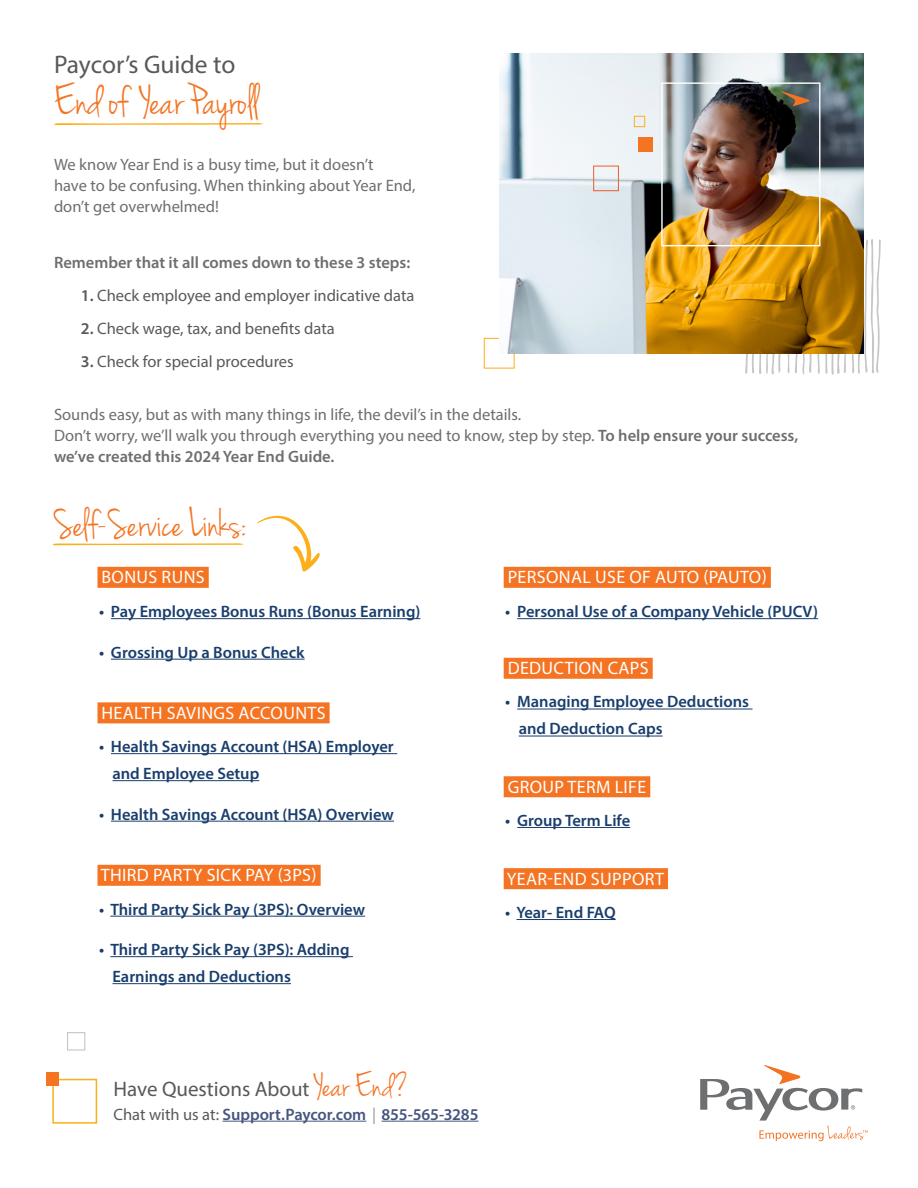
<style>
.page{position:relative;width:918px;height:1188px;background:#fff}
.page>*{position:absolute;margin:0;border:0;box-sizing:border-box;transform-origin:0 0}
.t1{font:45px "Jenna Sue Pro";color:#f47422}
.t2{font:42px "Jenna Sue Pro";color:#f47422}
.t3{font:25.5px "Myriad Pro";letter-spacing:-.005em;color:#58595b}
.t4{font:21px "Myriad Pro";color:#58595b}
.t5{font:18px "Myriad Pro";letter-spacing:.02em;color:#fff}
.t6{font:600 16.5px/27px "Myriad Pro";color:#193e6d}
.t7{font:16.5px/21px "Myriad Pro";color:#6d6e71}
.t8{font:16.5px "Myriad Pro";color:#58595b}
.t9{font:600 16.5px "Myriad Pro";letter-spacing:-.01em;color:#455680}
.t10{font:600 16.5px "Myriad Pro";color:#6d6e71}
.s1{font-weight:600}
.s2{color:#193d6a}
.s3{font-family:"Jenna Sue";font-size:36px;color:#f47422}
.s4{font-weight:400;color:#58595b}
.s5{font-weight:300;font-style:italic;color:#58595b}
.s6{color:#44557d}
</style>
<div class="page">
<hr style="left:517px;top:709px;width:236px;height:1px;background:#193e6d">
<hr style="left:519px;top:736px;width:144px;height:1px;background:#193e6d">
<div style="left:484px;top:338px;width:31px;height:31px;border:1px solid #fcaf1a"></div>
<svg style="left:54px;top:123px;width:209px;height:2px"></svg>
<svg style="left:745px;top:239px;width:136px;height:136px"></svg>
<img style="left:499px;top:54px;width:365px;height:300px">
<div style="left:67px;top:1032px;width:18px;height:19px;border:1px solid #c4c6c8"></div>
<div style="left:661px;top:82px;width:159px;height:164px;border:1px solid #fff"></div>
<svg style="left:781px;top:91px;width:28px;height:15px"></svg>
<div style="left:639px;top:137px;width:14px;height:15px;background:#f47422"></div>
<div style="left:634px;top:116px;width:11px;height:11px;border:1px solid #fcaf1a"></div>
<div style="left:593px;top:166px;width:26px;height:25px;border:1px solid #f15b2e"></div>
<div style="left:98px;top:567px;width:111px;height:21px;background:#f47423"></div>
<div style="left:504px;top:567px;width:267px;height:21px;background:#f47423"></div>
<div style="left:98px;top:702px;width:232px;height:21px;background:#f47423"></div>
<div style="left:504px;top:658px;width:149px;height:21px;background:#f47423"></div>
<div style="left:98px;top:865px;width:223px;height:21px;background:#f47423"></div>
<div style="left:504px;top:868px;width:164px;height:21px;background:#f47423"></div>
<div style="left:504px;top:776px;width:146px;height:21px;background:#f47423"></div>
<hr style="left:111px;top:618px;width:309px;height:1px;background:#193e6d">
<hr style="left:111px;top:659px;width:194px;height:1px;background:#193e6d">
<hr style="left:111px;top:753px;width:286px;height:1px;background:#193e6d">
<hr style="left:112px;top:780px;width:147px;height:1px;background:#193e6d">
<hr style="left:111px;top:821px;width:283px;height:1px;background:#193e6d">
<hr style="left:110px;top:916px;width:255px;height:1px;background:#193e6d">
<hr style="left:110px;top:956px;width:243px;height:1px;background:#193e6d">
<hr style="left:112px;top:983px;width:179px;height:1px;background:#193e6d">
<hr style="left:517px;top:618px;width:301px;height:1px;background:#193e6d">
<hr style="left:516px;top:919px;width:100px;height:1px;background:#193e6d">
<hr style="left:517px;top:827px;width:113px;height:1px;background:#193e6d">
<svg style="left:52px;top:543px;width:192px;height:2px"></svg>
<hr style="left:223px;top:1121px;width:143px;height:1px;background:#455680">
<hr style="left:382px;top:1121px;width:97px;height:1px;background:#44557d">
<div style="left:52px;top:1079px;width:45px;height:45px;border:2px solid #fcaf1a"></div>
<div style="left:46px;top:1072px;width:13px;height:13px;background:#f47422"></div>
<svg style="left:700px;top:1065px;width:168px;height:76px"></svg>
<svg style="left:257px;top:515px;width:63px;height:57px"></svg>
<h3 class="t3" style="left:54px;top:49px;width:183px">Paycor’s Guide to</h3>
<h1 class="t1" style="left:54px;top:74px;width:206px">End of Year Payroll</h1>
<p class="t7" style="left:54px;top:154px;width:363px">We know Year End is a busy time, but it doesn’t<br>have to be confusing. When thinking about Year End, don’t get overwhelmed!</p>
<p class="t10" style="left:54px;top:252px;width:358px">Remember that it all comes down to these 3 steps:</p>
<p class="t8" style="left:81px;top:285px;width:335px"><span class="s1">1.</span> Check employee and employer indicative data</p>
<p class="t8" style="left:81px;top:318px;width:255px"><span class="s1">2.</span> Check wage, tax, and benefits data</p>
<p class="t8" style="left:81px;top:351px;width:214px"><span class="s1">3.</span> Check for special procedures</p>
<p class="t7" style="left:54px;top:404px;width:746px">Sounds easy, but as with many things in life, the devil’s in the details.<br>Don’t worry, we’ll walk you through everything you need to know, step by step. <span class="s1">To help ensure your success, we’ve created this 2024 Year End Guide.</span></p>
<h2 class="t2" style="left:54px;top:500px;width:194px">Self-Service Links:</h2>
<p class="t5" style="left:101px;top:566px;width:105px">BONUS RUNS</p>
<p class="t5" style="left:508px;top:566px;width:261px">PERSONAL USE OF AUTO (PAUTO)</p>
<p class="t6" style="left:99px;top:598px;width:323px"><span class="s2">•</span> Pay Employees Bonus Runs (Bonus Earning)</p>
<p class="t6" style="left:99px;top:638px;width:207px"><span class="s2">•</span> Grossing Up a Bonus Check</p>
<p class="t5" style="left:101px;top:702px;width:226px">HEALTH SAVINGS ACCOUNTS</p>
<p class="t6" style="left:112px;top:733px;width:283px;text-indent:-13px"><span class="s2">•</span> Health Savings Account (HSA) Employer and Employee Setup</p>
<p class="t6" style="left:99px;top:800px;width:297px"><span class="s2">•</span> Health Savings Account (HSA) Overview</p>
<p class="t6" style="left:505px;top:598px;width:314px"><span class="s2">•</span> Personal Use of a Company Vehicle (PUCV)</p>
<p class="t5" style="left:508px;top:657px;width:143px">DEDUCTION CAPS</p>
<p class="t6" style="left:519px;top:688px;width:232px;text-indent:-13px"><span class="s2">•</span> Managing Employee Deductions and Deduction Caps</p>
<p class="t5" style="left:508px;top:776px;width:140px">GROUP TERM LIFE</p>
<p class="t6" style="left:505px;top:806px;width:127px"><span class="s2">•</span> Group Term Life</p>
<p class="t5" style="left:101px;top:864px;width:217px">THIRD PARTY SICK PAY (3PS)</p>
<p class="t5" style="left:507px;top:868px;width:159px">YEAR-END SUPPORT</p>
<p class="t6" style="left:99px;top:895px;width:268px"><span class="s2">•</span> Third Party Sick Pay (3PS): Overview</p>
<p class="t6" style="left:112px;top:936px;width:239px;text-indent:-13px"><span class="s2">•</span> Third Party Sick Pay (3PS): Adding<br>Earnings and Deductions</p>
<p class="t6" style="left:505px;top:898px;width:112px"><span class="s2">•</span> Year- End FAQ</p>
<p class="t4" style="left:114px;top:1076px;width:296px">Have Questions About <span class="s3">Year End?</span></p>
<p class="t9" style="left:114px;top:1103px;width:367px"><span class="s4">Chat with us at:</span> Support.Paycor.com <span class="s5">|</span> <span class="s6">855-565-3285</span></p>
</div>
